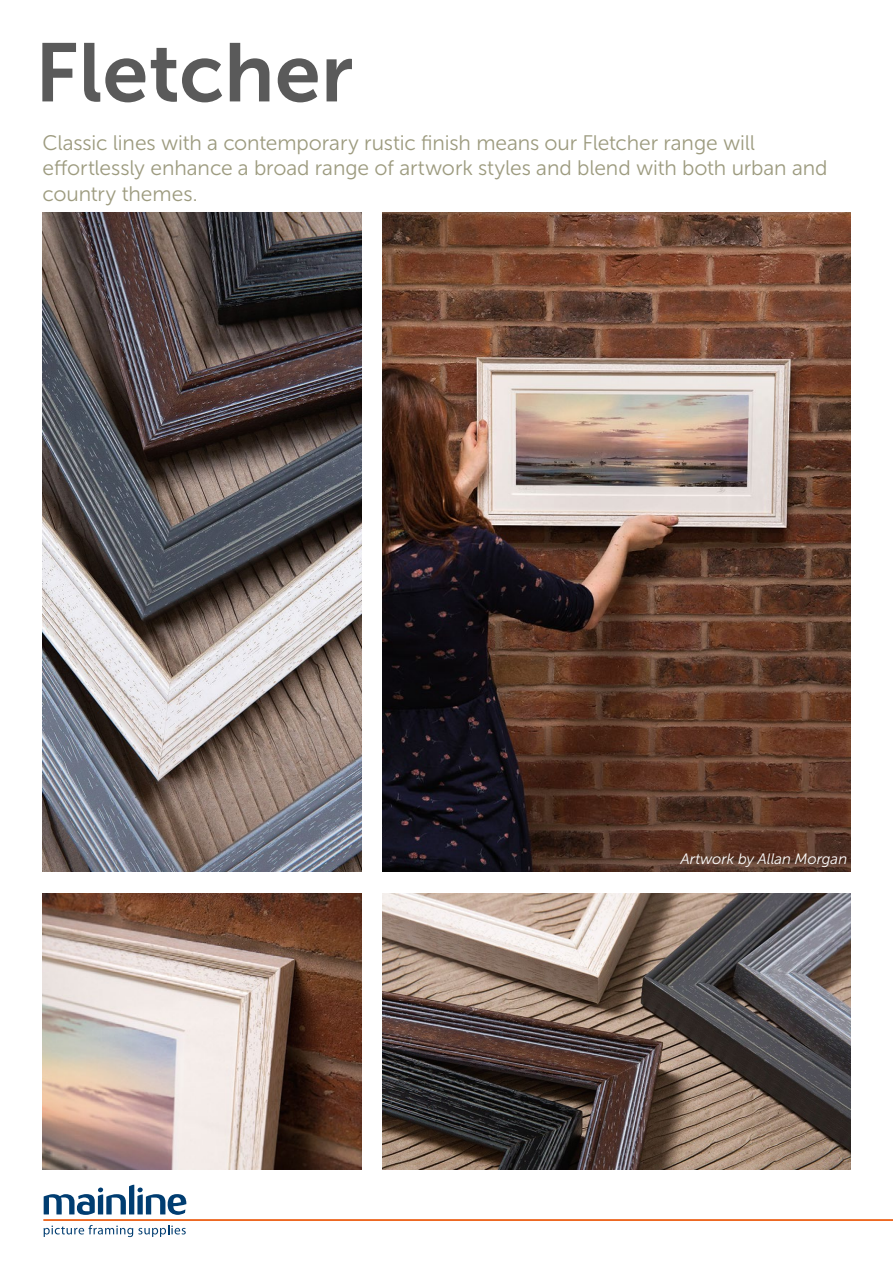
<style>
.page{position:relative;width:893px;height:1263px;background:#fff}
.page>*{position:absolute;margin:0;border:0;box-sizing:border-box;transform-origin:0 0}
.t1{font:82.5px "Museo Sans Cyrl 700";color:#5a5a5a}
.t2{font:21px/25.2px "Museo Sans Cyrl 300";letter-spacing:-.005em;color:#9d9b7f}
.t3{font:italic 15px "Museo Sans Cyrl 300";color:#fff}
</style>
<div class="page">
<svg style="left:44px;top:1225px;width:142px;height:12px"></svg>
<svg style="left:44px;top:1185px;width:142px;height:30px"></svg>
<hr style="left:43px;top:1219px;width:850px;height:2px;background:#ec5c11">
<img style="left:383px;top:213px;width:467px;height:659px">
<img style="left:43px;top:213px;width:318px;height:659px">
<img style="left:43px;top:894px;width:318px;height:275px">
<img style="left:383px;top:893px;width:467px;height:276px">
<h1 class="t1" style="left:35px;top:27px;width:320px">Fletcher</h1>
<p class="t2" style="left:43px;top:130px;width:786px">Classic lines with a contemporary rustic finish means our Fletcher range will effortlessly enhance a broad range of artwork styles and blend with both urban and country themes.</p>
<p class="t3" style="left:680px;top:851px;width:168px">Artwork by Allan Morgan</p>
</div>
